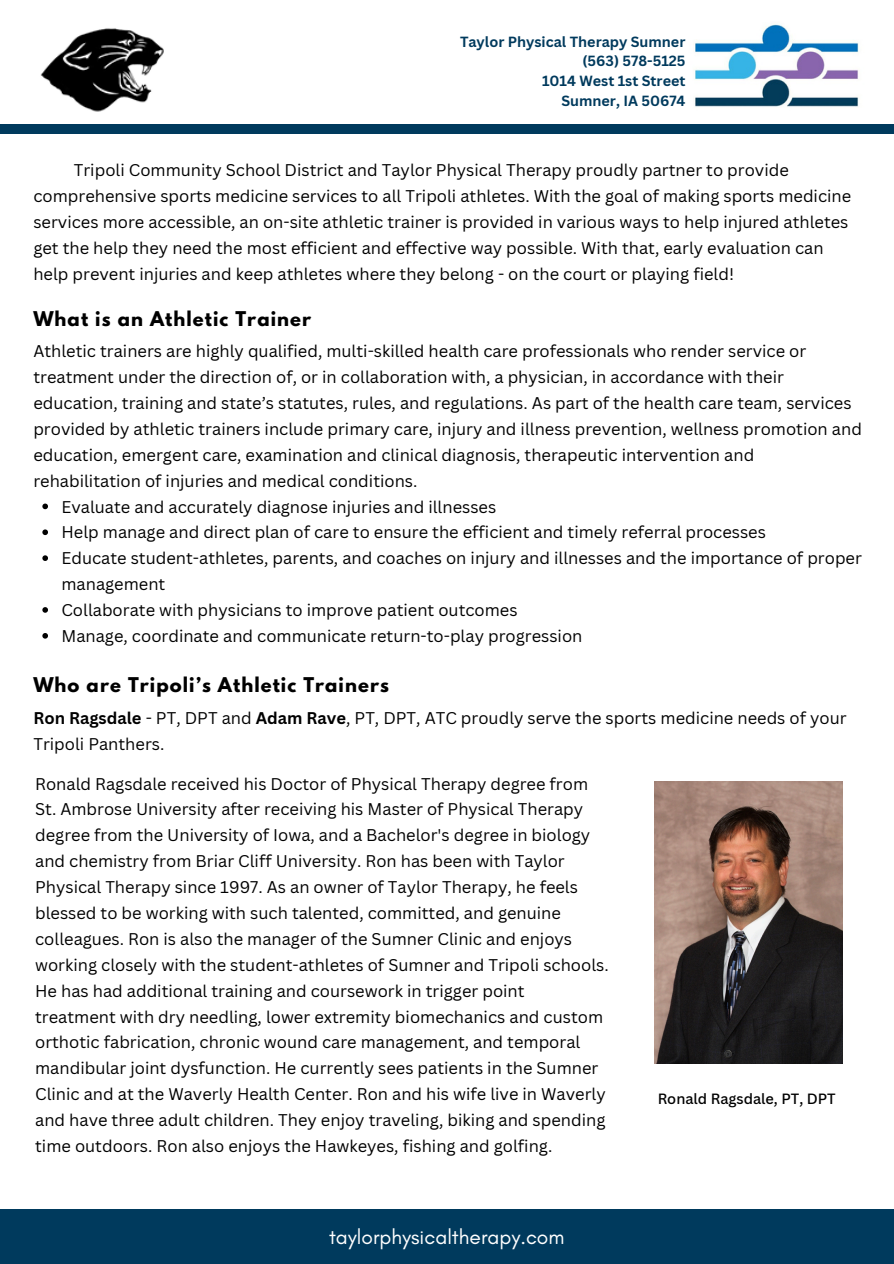
<style>
.page{position:relative;width:894px;height:1264px;background:#fff}
.page>*{position:absolute;margin:0;border:0;box-sizing:border-box;transform-origin:0 0}
.t1{font:21px "Glacial Indifference";color:#fff}
.t2{font:700 18px "League Spartan";letter-spacing:.06em;color:#000}
.t3{font:16.5px/25.8px "Canva Sans";color:#000}
.t4{font:500 14.55px "Canva Sans";color:#000}
.t5{font:700 14.4px "Canva Sans";color:#003a5d}
.s1{font-weight:700}
</style>
<div class="page">
<img style="left:695px;top:23px;width:164px;height:84px">
<div style="left:0;top:125px;width:893px;height:9px;background:#003a5d"></div>
<div style="left:0;top:1209px;width:893px;height:54px;background:#003a5d"></div>
<img style="left:654px;top:781px;width:188px;height:282px">
<svg style="left:42px;top:503px;width:6px;height:6px"></svg>
<svg style="left:42px;top:529px;width:6px;height:6px"></svg>
<svg style="left:42px;top:555px;width:6px;height:6px"></svg>
<svg style="left:42px;top:607px;width:6px;height:5px"></svg>
<svg style="left:42px;top:633px;width:6px;height:5px"></svg>
<img style="left:40px;top:28px;width:124px;height:84px">
<p class="t5" style="left:460px;top:31px;width:227px">Taylor Physical Therapy Sumner</p>
<h3 class="t5" style="left:582px;top:51px;width:104px">(563) 578-5125</h3>
<p class="t5" style="left:542px;top:71px;width:145px">1014 West 1st Street</p>
<h3 class="t5" style="left:561px;top:90px;width:126px">Sumner, IA 50674</h3>
<p class="t3" style="left:33px;top:157px;width:819px;text-indent:40px">Tripoli Community School District and Taylor Physical Therapy proudly partner to provide comprehensive sports medicine services to all Tripoli athletes. With the goal of making sports medicine services more accessible, an on-site athletic trainer is provided in various ways to help injured athletes get the help they need the most efficient and effective way possible. With that, early evaluation can help prevent injuries and keep athletes where they belong - on the court or playing field!</p>
<p class="t2" style="left:33px;top:310px;width:279px">What is an Athletic Trainer</p>
<p class="t3" style="left:33px;top:338px;width:829px">Athletic trainers are highly qualified, multi-skilled health care professionals who render service or treatment under the direction of, or in collaboration with, a physician, in accordance with their education, training and state’s statutes, rules, and regulations. As part of the health care team, services provided by athletic trainers include primary care, injury and illness prevention, wellness promotion and education, emergent care, examination and clinical diagnosis, therapeutic intervention and rehabilitation of injuries and medical conditions.</p>
<p class="t3" style="left:61px;top:493px;width:436px">Evaluate and accurately diagnose injuries and illnesses</p>
<p class="t3" style="left:61px;top:519px;width:705px">Help manage and direct plan of care to ensure the efficient and timely referral processes</p>
<p class="t3" style="left:61px;top:545px;width:801px">Educate student-athletes, parents, and coaches on injury and illnesses and the importance of proper management</p>
<p class="t3" style="left:61px;top:597px;width:457px">Collaborate with physicians to improve patient outcomes</p>
<h3 class="t3" style="left:61px;top:622px;width:522px">Manage, coordinate and communicate return-to-play progression</h3>
<h3 class="t2" style="left:33px;top:676px;width:357px">Who are Tripoli’s Athletic Trainers</h3>
<p class="t3" style="left:33px;top:704px;width:814px"><span class="s1">Ron Ragsdale</span> - PT, DPT and <span class="s1">Adam Rave</span>, PT, DPT, ATC proudly serve the sports medicine needs of your<br>Tripoli Panthers.</p>
<p class="t3" style="left:35px;top:770px;width:575px">Ronald Ragsdale received his Doctor of Physical Therapy degree from St. Ambrose University after receiving his Master of Physical Therapy degree from the University of Iowa, and a Bachelor's degree in biology and chemistry from Briar Cliff University. Ron has been with Taylor Physical Therapy since 1997. As an owner of Taylor Therapy, he feels blessed to be working with such talented, committed, and genuine colleagues. Ron is also the manager of the Sumner Clinic and enjoys working closely with the student-athletes of Sumner and Tripoli schools.<br>He has had additional training and coursework in trigger point treatment with dry needling, lower extremity biomechanics and custom orthotic fabrication, chronic wound care management, and temporal mandibular joint dysfunction. He currently sees patients in the Sumner Clinic and at the Waverly Health Center. Ron and his wife live in Waverly and have three adult children. They enjoy traveling, biking and spending time outdoors. Ron also enjoys the Hawkeyes, fishing and golfing.</p>
<p class="t1" style="left:329px;top:1224px;width:237px">taylorphysicaltherapy.com</p>
<p class="t4" style="left:657px;top:1088px;width:179px">Ronald Ragsdale, PT, DPT</p>
</div>
